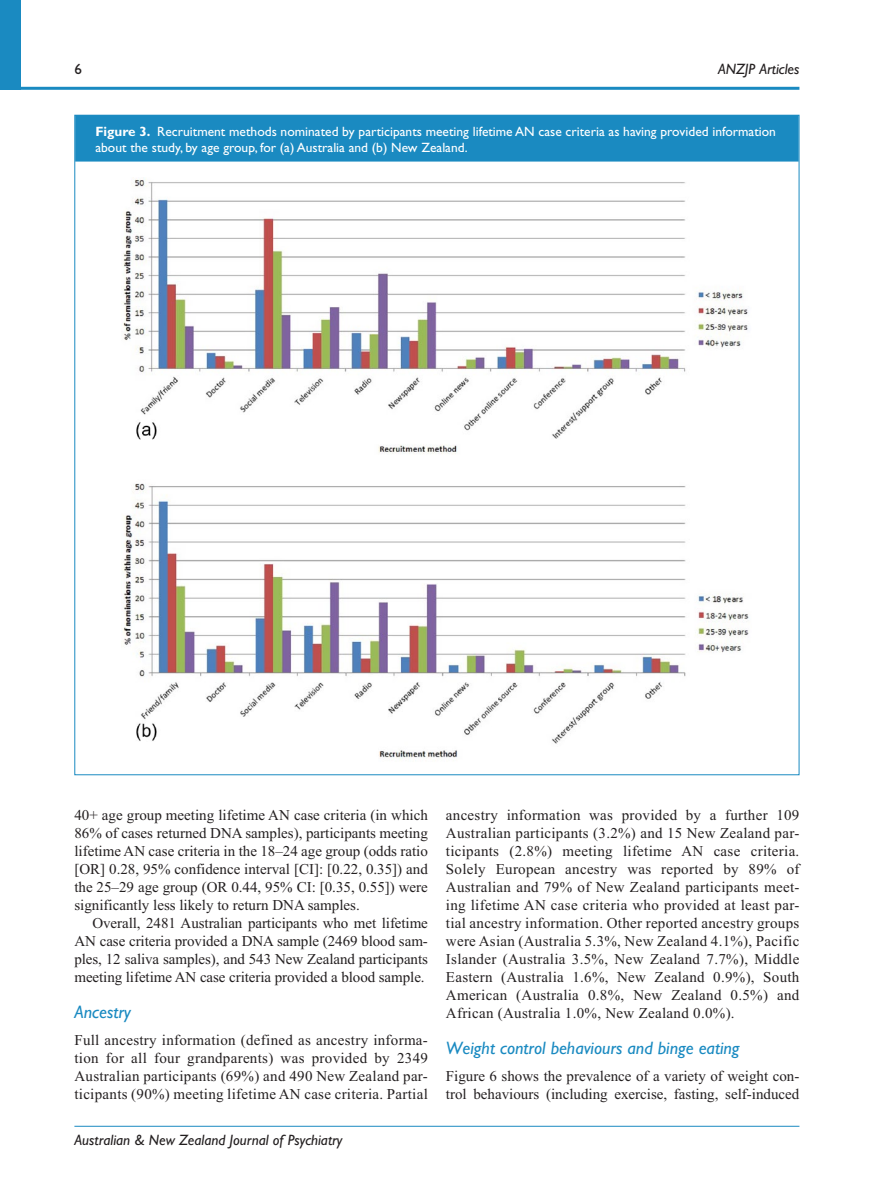
<style>
.page{position:relative;width:893px;height:1191px;background:#fff}
.page>*{position:absolute;margin:0;border:0;box-sizing:border-box;transform-origin:0 0}
.t1{font:italic 18px "Gill Sans Std";color:#1a8ac1}
.t2{font:15px/18px "Times New Roman";color:#231f20;text-align:justify}
.t3{font:italic 15px "Gill Sans Std";color:#231f20}
.t4{font:15px "Gill Sans Std";color:#231f20}
.t5{font:13.5px/15.8px "Gill Sans Std";color:#fff}
.s1{font-weight:700}
</style>
<div class="page">
<hr style="left:0;top:87px;width:799px;height:3px;background:#1a8ac1">
<div style="left:0;top:0;width:21px;height:89px;background:#1a8ac1"></div>
<hr style="left:74px;top:1125px;width:725px;height:1px;background:#1a8ac1">
<div style="left:75px;top:115px;width:724px;height:47px;background:#1a8ac1"></div>
<img style="left:123px;top:179px;width:626px;height:580px">
<p class="t4" style="left:74px;top:60px;width:9px">6</p>
<p class="t3" style="left:718px;top:60px;width:83px">ANZJP Articles</p>
<p class="t5" style="left:95px;top:124px;width:682px"><span class="s1">Figure 3.</span> Recruitment methods nominated by participants meeting lifetime AN case criteria as having provided information about the study, by age group, for (a) Australia and (b) New Zealand.</p>
<p class="t2" style="left:74px;top:805px;width:355px">40+ age group meeting lifetime AN case criteria (in which 86% of cases returned DNA samples), participants meeting lifetime AN case criteria in the 18–24 age group (odds ratio [OR] 0.28, 95% confidence interval [CI]: [0.22, 0.35]) and the 25–29 age group (OR 0.44, 95% CI: [0.35, 0.55]) were significantly less likely to return DNA samples.</p>
<p class="t2" style="left:74px;top:913px;width:355px;text-indent:18px">Overall, 2481 Australian participants who met lifetime AN case criteria provided a DNA sample (2469 blood sam&shy;ples, 12 saliva samples), and 543 New Zealand participants meeting lifetime AN case criteria provided a blood sample.</p>
<p class="t1" style="left:74px;top:1001px;width:58px">Ancestry</p>
<p class="t2" style="left:74px;top:1030px;width:355px">Full ancestry information (defined as ancestry informa&shy;tion for all four grandparents) was provided by 2349<br>Australian participants (69%) and 490 New Zealand par&shy;ticipants (90%) meeting lifetime AN case criteria. Partial</p>
<p class="t3" style="left:74px;top:1131px;width:267px">Australian &amp; New Zealand Journal of Psychiatry</p>
<p class="t2" style="left:446px;top:805px;width:355px">ancestry information was provided by a further 109<br>Australian participants (3.2%) and 15 New Zealand par&shy;ticipants (2.8%) meeting lifetime AN case criteria.<br>Solely European ancestry was reported by 89% of Australian and 79% of New Zealand participants meet&shy;ing lifetime AN case criteria who provided at least par&shy;tial ancestry information. Other reported ancestry groups were Asian (Australia 5.3%, New Zealand 4.1%), Pacific Islander (Australia 3.5%, New Zealand 7.7%), Middle Eastern (Australia 1.6%, New Zealand 0.9%), South American (Australia 0.8%, New Zealand 0.5%) and African (Australia 1.0%, New Zealand 0.0%).</p>
<p class="t1" style="left:446px;top:1037px;width:295px">Weight control behaviours and binge eating</p>
<p class="t2" style="left:446px;top:1066px;width:355px">Figure 6 shows the prevalence of a variety of weight con&shy;trol behaviours (including exercise, fasting, self-induced</p>
</div>
